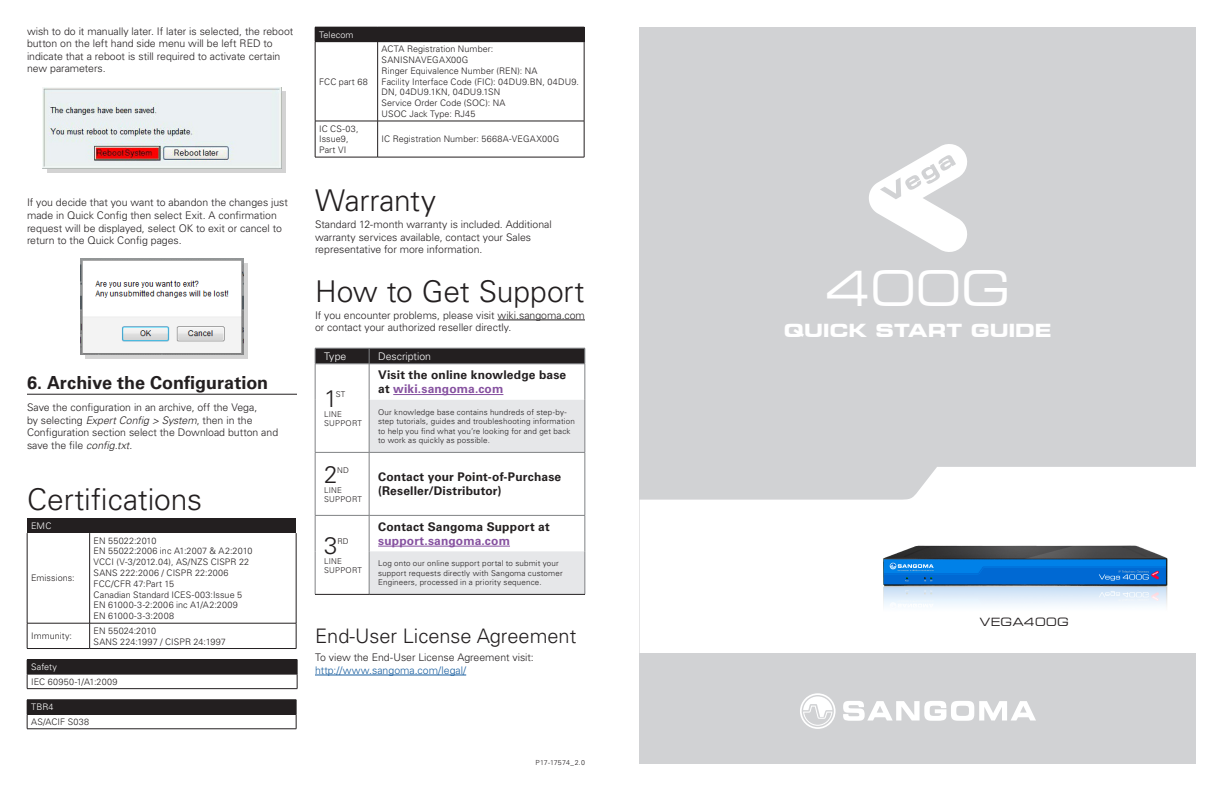
<style>
.page{position:relative;width:1224px;height:792px;background:#fff}
.page>*{position:absolute;margin:0;border:0;box-sizing:border-box;transform-origin:0 0}
.t1{font:expanded 48px "Square 721 BT";color:#fff}
.t2{font:300 30px "Univers LT Std";letter-spacing:-.005em;color:#231f20}
.t3{font:300 24px "Univers LT Std";color:#231f20}
.t4{font:300 20px "Univers LT Std";color:#231f20}
.t5{font:700 18px "Univers LT Std";color:#231f20}
.t6{font:700 expanded 18px "Square 721 BT";letter-spacing:-.005em;color:#fff}
.t7{font:700 12px/14.4px "Univers LT Std";letter-spacing:.015em;color:#231f20}
.t8{font:700 12px "Univers LT Std";letter-spacing:.01em;color:#8651a0}
.t9{font:expanded 11.2px "Square 721 BT";letter-spacing:.04em;color:#231f20}
.t10{font:300 10.5px/12.6px "Univers LT Std";letter-spacing:-.005em;color:#231f20}
.t11{font:300 10.5px "Univers LT Std";color:#175d9e}
.t12{font:300 10.5px "Univers LT Std";color:#fff}
.t13{font:300 9px/10.8px "Univers LT Std";letter-spacing:.01em;color:#231f20}
.t14{font:300 9px "Univers LT Std";letter-spacing:.005em;color:#fff}
.t15{font:300 9px "Univers LT Std";letter-spacing:.03em;color:#231f20}
.t16{font:300 8px/9.6px "Univers LT Std";letter-spacing:.02em;color:#231f20}
.t17{font:300 7px "Univers LT Std";letter-spacing:.02em;color:#231f20}
.s1{font-style:italic}
.s2{color:#8651a0}
</style>
<div class="page">
<div style="left:640px;top:28px;width:556px;height:736px;background:#d1d2d4"></div>
<svg style="left:843px;top:701px;width:193px;height:20px"></svg>
<svg style="left:800px;top:693px;width:36px;height:36px"></svg>
<svg style="left:869px;top:144px;width:98px;height:108px"></svg>
<svg style="left:640px;top:467px;width:556px;height:185px;background:#f8f8f9"></svg>
<img style="left:873px;top:503px;width:303px;height:113px">
<hr style="left:27px;top:394px;width:270px;height:1px;background:#231f20">
<div style="left:47px;top:92px;width:239px;height:81px;background:#231f20;opacity:.2"></div>
<img style="left:43px;top:87px;width:238px;height:82px">
<div style="left:85px;top:263px;width:163px;height:96px;background:#231f20;opacity:.2"></div>
<img style="left:81px;top:259px;width:162px;height:95px">
<div style="left:27px;top:519px;width:269px;height:14px;background:#231f20"></div>
<hr style="left:27px;top:533px;width:1px;height:90px;background:#231f20">
<hr style="left:89px;top:533px;width:1px;height:90px;background:#231f20">
<hr style="left:296px;top:533px;width:1px;height:90px;background:#231f20">
<hr style="left:27px;top:623px;width:63px;height:1px;background:#231f20">
<svg style="left:27px;top:623px;width:1px;height:25px"></svg>
<hr style="left:27px;top:648px;width:63px;height:1px;background:#231f20">
<hr style="left:90px;top:623px;width:206px;height:1px;background:#231f20">
<svg style="left:89px;top:623px;width:1px;height:25px"></svg>
<svg style="left:296px;top:623px;width:1px;height:25px"></svg>
<hr style="left:90px;top:648px;width:206px;height:1px;background:#231f20">
<div style="left:27px;top:660px;width:270px;height:14px;background:#231f20"></div>
<hr style="left:27px;top:659px;width:270px;height:1px;background:#231f20">
<hr style="left:27px;top:674px;width:270px;height:1px;background:#231f20">
<svg style="left:27px;top:674px;width:1px;height:14px"></svg>
<svg style="left:297px;top:660px;width:1px;height:29px"></svg>
<hr style="left:27px;top:688px;width:270px;height:1px;background:#231f20">
<div style="left:27px;top:700px;width:269px;height:14px;background:#231f20"></div>
<hr style="left:27px;top:714px;width:269px;height:1px;background:#231f20">
<svg style="left:27px;top:715px;width:1px;height:14px"></svg>
<svg style="left:296px;top:700px;width:1px;height:29px"></svg>
<hr style="left:27px;top:729px;width:269px;height:1px;background:#231f20">
<hr style="left:498px;top:320px;width:87px;height:1px;background:#231f20">
<hr style="left:315px;top:675px;width:151px;height:1px;background:#175d9e">
<div style="left:315px;top:27px;width:269px;height:15px;background:#231f20"></div>
<svg style="left:584px;top:27px;width:1px;height:15px"></svg>
<hr style="left:315px;top:42px;width:1px;height:79px;background:#231f20">
<hr style="left:377px;top:42px;width:1px;height:79px;background:#231f20">
<hr style="left:584px;top:42px;width:1px;height:79px;background:#231f20">
<hr style="left:315px;top:121px;width:63px;height:1px;background:#231f20">
<hr style="left:315px;top:121px;width:1px;height:36px;background:#231f20">
<hr style="left:378px;top:121px;width:206px;height:1px;background:#231f20">
<hr style="left:377px;top:121px;width:1px;height:36px;background:#231f20">
<hr style="left:584px;top:121px;width:1px;height:36px;background:#231f20">
<hr style="left:315px;top:157px;width:63px;height:1px;background:#231f20">
<hr style="left:378px;top:157px;width:206px;height:1px;background:#231f20">
<svg style="left:315px;top:348px;width:271px;height:246px"></svg>
<hr style="left:315px;top:364px;width:54px;height:1px;background:#808285">
<hr style="left:315px;top:364px;width:1px;height:36px;background:#808285">
<hr style="left:369px;top:364px;width:216px;height:1px;background:#808285">
<hr style="left:369px;top:364px;width:1px;height:36px;background:#808285">
<hr style="left:585px;top:364px;width:1px;height:36px;background:#808285">
<hr style="left:315px;top:400px;width:1px;height:52px;background:#808285">
<hr style="left:369px;top:400px;width:1px;height:52px;background:#808285">
<hr style="left:585px;top:400px;width:1px;height:52px;background:#808285">
<hr style="left:315px;top:452px;width:54px;height:1px;background:#808285">
<hr style="left:315px;top:453px;width:1px;height:62px;background:#808285">
<hr style="left:369px;top:452px;width:216px;height:1px;background:#808285">
<hr style="left:369px;top:453px;width:1px;height:62px;background:#808285">
<hr style="left:585px;top:453px;width:1px;height:62px;background:#808285">
<hr style="left:315px;top:515px;width:54px;height:1px;background:#808285">
<hr style="left:315px;top:516px;width:1px;height:35px;background:#808285">
<hr style="left:369px;top:515px;width:216px;height:1px;background:#808285">
<hr style="left:369px;top:516px;width:1px;height:35px;background:#808285">
<hr style="left:585px;top:516px;width:1px;height:35px;background:#808285">
<hr style="left:315px;top:551px;width:1px;height:43px;background:#808285">
<hr style="left:369px;top:551px;width:1px;height:43px;background:#808285">
<hr style="left:585px;top:551px;width:1px;height:43px;background:#808285">
<hr style="left:315px;top:594px;width:54px;height:1px;background:#231f20">
<hr style="left:369px;top:594px;width:216px;height:1px;background:#231f20">
<hr style="left:393px;top:394px;width:110px;height:1px;background:#8651a0">
<hr style="left:378px;top:546px;width:132px;height:1px;background:#8651a0">
<p class="t10" style="left:27px;top:25px;width:268px">wish to do it manually later. If later is selected, the reboot button on the left hand side menu will be left RED to indicate that a reboot is still required to activate certain new parameters.</p>
<p class="t10" style="left:27px;top:196px;width:262px">If you decide that you want to abandon the changes just made in Quick Config then select Exit. A confirmation request will be displayed, select OK to exit or cancel to return to the Quick Config pages.</p>
<h3 class="t5" style="left:27px;top:373px;width:243px">6. Archive the Configuration</h3>
<p class="t10" style="left:27px;top:401px;width:253px">Save the configuration in an archive, off the Vega,<br>by selecting <span class="s1">Expert Config &gt; System</span>, then in the Configuration section select the Download button and save the file <span class="s1">config.txt</span>.</p>
<h2 class="t2" style="left:27px;top:481px;width:177px">Certifications</h2>
<p class="t14" style="left:31px;top:520px;width:22px">EMC</p>
<p class="t13" style="left:31px;top:573px;width:45px">Emissions:</p>
<p class="t13" style="left:94px;top:535px;width:160px">EN 55022:2010<br>EN 55022:2006 inc A1:2007 &amp; A2:2010<br>VCCI (V-3/2012.04), AS/NZS CISPR 22<br>SANS 222:2006 / CISPR 22:2006<br>FCC/CFR 47:Part 15<br>Canadian Standard ICES-003:Issue 5<br>EN 61000-3-2:2006 inc A1/A2:2009<br>EN 61000-3-3:2008</p>
<p class="t13" style="left:31px;top:631px;width:43px">Immunity:</p>
<p class="t13" style="left:94px;top:625px;width:134px">EN 55024:2010<br>SANS 224:1997 / CISPR 24:1997</p>
<p class="t14" style="left:31px;top:662px;width:27px">Safety</p>
<p class="t15" style="left:31px;top:676px;width:88px">IEC 60950-1/A1:2009</p>
<p class="t14" style="left:31px;top:702px;width:24px">TBR4</p>
<p class="t13" style="left:31px;top:716px;width:59px">AS/ACIF S038</p>
<p class="t14" style="left:319px;top:29px;width:36px">Telecom</p>
<p class="t13" style="left:319px;top:76px;width:50px">FCC part 68</p>
<p class="t13" style="left:382px;top:44px;width:199px">ACTA Registration Number:<br>SANISNAVEGAX00G<br>Ringer Equivalence Number (REN): NA<br>Facility Interface Code (FIC): 04DU9.BN, 04DU9.<br>DN, 04DU9.1KN, 04DU9.1SN<br>Service Order Code (SOC): NA<br>USOC Jack Type: RJ45</p>
<p class="t13" style="left:319px;top:123px;width:41px">IC CS-03,<br>Issue9,<br>Part VI</p>
<p class="t13" style="left:382px;top:134px;width:179px">IC Registration Number: 5668A-VEGAX00G</p>
<h2 class="t2" style="left:315px;top:182px;width:123px">Warranty</h2>
<p class="t10" style="left:315px;top:218px;width:238px">Standard 12-month warranty is included. Additional warranty services available, contact your Sales representative for more information.</p>
<h2 class="t2" style="left:315px;top:273px;width:271px">How to Get Support</h2>
<p class="t10" style="left:315px;top:309px;width:271px">If you encounter problems, please visit wiki.sangoma.com or contact your authorized reseller directly.</p>
<p class="t12" style="left:324px;top:350px;width:24px">Type</p>
<p class="t12" style="left:378px;top:350px;width:54px">Description</p>
<h3 class="t3" style="left:324px;top:384px;width:15px">1</h3>
<p class="t16" style="left:336px;top:390px;width:11px">ST</p>
<p class="t16" style="left:324px;top:409px;width:39px">LINE<br>SUPPORT</p>
<p class="t7" style="left:378px;top:368px;width:190px">Visit the online knowledge base at <span class="s2">wiki.sangoma.com</span></p>
<p class="t16" style="left:378px;top:407px;width:198px">Our knowledge base contains hundreds of step-by&shy;step tutorials, guides and troubleshooting information to help you find what you’re looking for and get back to work as quickly as possible.</p>
<h3 class="t3" style="left:324px;top:460px;width:15px">2</h3>
<p class="t16" style="left:337px;top:465px;width:13px">ND</p>
<p class="t16" style="left:324px;top:485px;width:39px">LINE<br>SUPPORT</p>
<h3 class="t3" style="left:324px;top:531px;width:15px">3</h3>
<p class="t16" style="left:337px;top:536px;width:13px">RD</p>
<p class="t16" style="left:324px;top:556px;width:39px">LINE<br>SUPPORT</p>
<p class="t7" style="left:378px;top:470px;width:185px">Contact your Point-of-Purchase (Reseller/Distributor)</p>
<p class="t7" style="left:378px;top:519px;width:173px">Contact Sangoma Support at</p>
<p class="t8" style="left:378px;top:534px;width:133px">support.sangoma.com</p>
<p class="t16" style="left:378px;top:559px;width:186px">Log onto our online support portal to submit your support requests directly with Sangoma customer<br>Engineers, processed in a priority sequence.</p>
<h3 class="t4" style="left:315px;top:624px;width:263px">End-User License Agreement</h3>
<p class="t10" style="left:315px;top:651px;width:220px">To view the End-User License Agreement visit:</p>
<p class="t11" style="left:315px;top:664px;width:153px">http://www.sangoma.com/legal/</p>
<p class="t17" style="left:536px;top:758px;width:51px">P17-17574_2.0</p>
<h1 class="t1" style="left:825px;top:260px;width:187px">400G</h1>
<h3 class="t6" style="left:784px;top:320px;width:269px">QUICK START GUIDE</h3>
<p class="t9" style="left:980px;top:616px;width:91px">VEGA400G</p>
</div>
